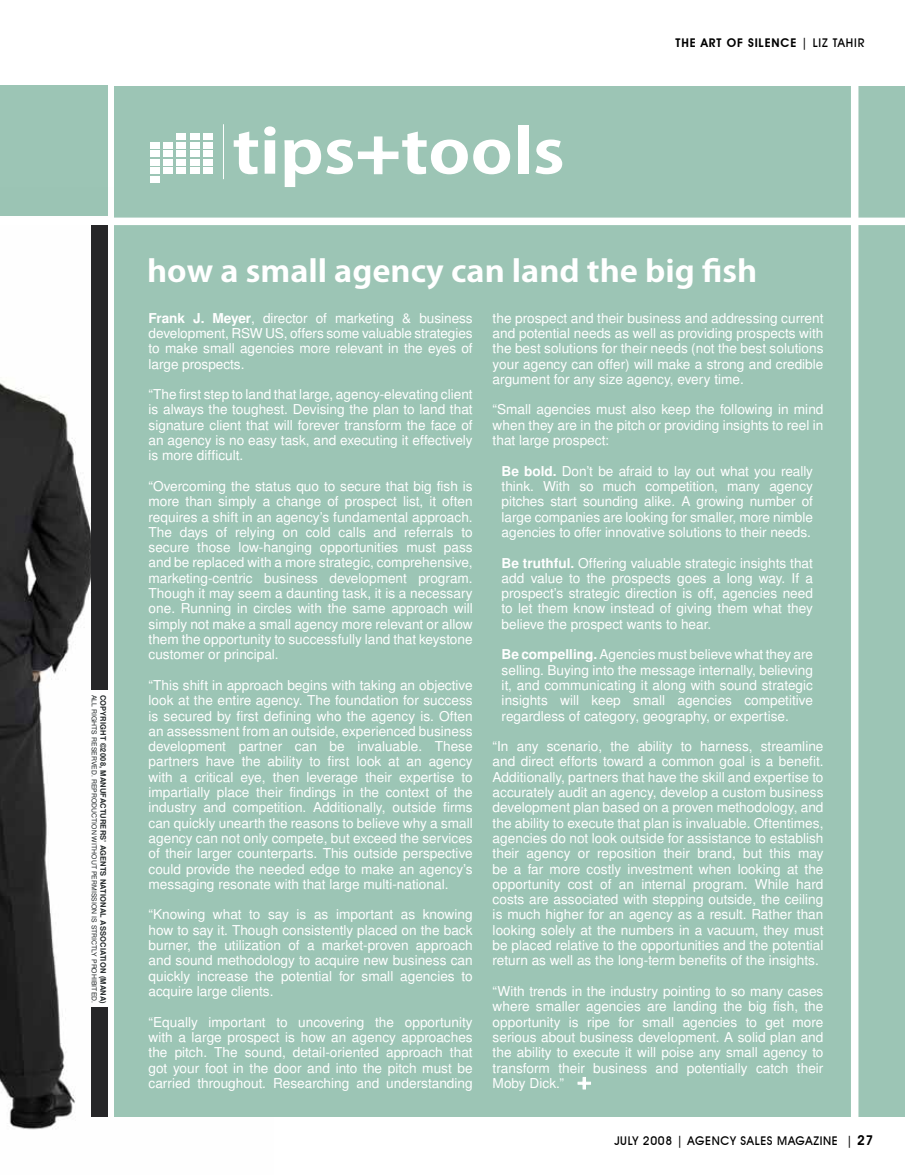
<style>
.page{position:relative;width:905px;height:1175px;background:#fff}
.page>*{position:absolute;margin:0;border:0;box-sizing:border-box;transform-origin:0 0}
.t1{font:700 60px "Koz Go Pro";color:#fff;scale:1.19 1}
.t2{font:700 29.55px "Koz Go Pro";color:#fff;scale:1.12 1}
.t3{font:800 18.9px "Koz Go Pro";color:#fff;scale:1.11 1}
.t4{font:13.5px/15.3px "Turkish Sans SSK";color:#fff;text-align:justify}
.t5{font:500 12px "Avant Garde IT Cby BT";letter-spacing:.05em;color:#000}
.t6{font:600 12px "Avant Garde IT Cby BT";letter-spacing:.07em;color:#000}
.t7{font:700 7.5px "Turkish Sans SSK";letter-spacing:.02em;color:#1f2425}
.t8{font:6.75px "Turkish Sans SSK";color:#1f2425}
.s1{font-weight:800}
.s2{font-weight:500}
.s3{font-weight:700}
.s4{font-weight:600;font-size:13.5px}
</style>
<div class="page">
<img style="left:0;top:187px;width:273px;height:943px">
<div style="left:0;top:86px;width:107px;height:130px;background:#9cc5b5"></div>
<div style="left:114px;top:85px;width:790px;height:1031px;background:#9cc5b5"></div>
<hr style="left:223px;top:124px;width:1px;height:55px;background:#fff">
<div style="left:150px;top:142px;width:9px;height:6px;background:#fff"></div>
<div style="left:150px;top:151px;width:9px;height:6px;background:#fff"></div>
<div style="left:150px;top:159px;width:9px;height:6px;background:#fff"></div>
<div style="left:150px;top:168px;width:9px;height:6px;background:#fff"></div>
<div style="left:150px;top:176px;width:9px;height:6px;background:#fff"></div>
<div style="left:176px;top:133px;width:10px;height:6px;background:#fff"></div>
<div style="left:176px;top:142px;width:10px;height:6px;background:#fff"></div>
<div style="left:176px;top:151px;width:10px;height:6px;background:#fff"></div>
<div style="left:176px;top:159px;width:10px;height:6px;background:#fff"></div>
<div style="left:176px;top:168px;width:10px;height:6px;background:#fff"></div>
<div style="left:163px;top:142px;width:10px;height:6px;background:#fff"></div>
<div style="left:163px;top:151px;width:10px;height:6px;background:#fff"></div>
<div style="left:163px;top:159px;width:10px;height:6px;background:#fff"></div>
<div style="left:163px;top:168px;width:10px;height:6px;background:#fff"></div>
<div style="left:190px;top:133px;width:9px;height:6px;background:#fff"></div>
<div style="left:190px;top:142px;width:9px;height:6px;background:#fff"></div>
<div style="left:190px;top:151px;width:9px;height:6px;background:#fff"></div>
<div style="left:190px;top:159px;width:9px;height:6px;background:#fff"></div>
<div style="left:190px;top:168px;width:9px;height:6px;background:#fff"></div>
<div style="left:203px;top:133px;width:9px;height:6px;background:#fff"></div>
<div style="left:203px;top:142px;width:9px;height:6px;background:#fff"></div>
<div style="left:203px;top:151px;width:9px;height:6px;background:#fff"></div>
<div style="left:203px;top:159px;width:9px;height:6px;background:#fff"></div>
<div style="left:203px;top:168px;width:9px;height:6px;background:#fff"></div>
<svg style="left:358px;top:136px;width:41px;height:39px"></svg>
<svg style="left:577px;top:1077px;width:14px;height:12px"></svg>
<div style="left:850px;top:72px;width:8px;height:1048px;background:#fff"></div>
<div style="left:0;top:218px;width:904px;height:7px;background:#fff"></div>
<svg style="left:110px;top:695px;width:1px;height:307px"></svg>
<div style="left:91px;top:225px;width:16px;height:464px;background:#262628"></div>
<div style="left:91px;top:1006px;width:16px;height:110px;background:#262628"></div>
<p class="t8" style="left:98px;top:695px;width:310px;rotate:90deg">All rights reserved. Reproduction without permission is strictly prohibited.</p>
<p class="t7" style="left:108px;top:695px;width:310px;rotate:90deg">Copyright ©2008, Manufacturers’ Agents National Association (MANA)</p>
<h1 class="t1" style="left:232px;top:113px;width:281px">tips<span class="s1">+</span>tools</h1>
<p class="t6" style="left:675px;top:35px;width:190px">THE ART OF SILENCE <span class="s2">| LIZ TAHIR</span></p>
<h2 class="t2" style="left:147px;top:252px;width:546px">how a small agency can land the big fish</h2>
<p class="t4" style="left:149px;top:310px;width:326px"><span class="s3">Frank J. Meyer</span>, director of marketing &amp; business development, RSW US, offers some valuable strategies to make small agencies more relevant in the eyes of large prospects.</p>
<p class="t4" style="left:149px;top:386px;width:326px">“The first step to land that large, agency-elevating client is always the toughest. Devising the plan to land that signature client that will forever transform the face of an agency is no easy task, and executing it effectively is more difficult.</p>
<p class="t4" style="left:149px;top:478px;width:326px">“Overcoming the status quo to secure that big fish is more than simply a change of prospect list, it often requires a shift in an agency’s fundamental approach.<br>The days of relying on cold calls and referrals to secure those low-hanging opportunities must pass and be replaced with a more strategic, comprehensive, marketing-centric business development program.<br>Though it may seem a daunting task, it is a necessary one. Running in circles with the same approach will simply not make a small agency more relevant or allow them the opportunity to successfully land that keystone customer or principal.</p>
<p class="t4" style="left:149px;top:677px;width:326px">“This shift in approach begins with taking an objective look at the entire agency. The foundation for success is secured by first defining who the agency is. Often an assessment from an outside, experienced business development partner can be invaluable. These partners have the ability to first look at an agency with a critical eye, then leverage their expertise to impartially place their findings in the context of the industry and competition. Additionally, outside firms can quickly unearth the reasons to believe why a small agency can not only compete, but exceed the services of their larger counterparts. This outside perspective could provide the needed edge to make an agency’s messaging resonate with that large multi-national.</p>
<p class="t4" style="left:149px;top:906px;width:326px">“Knowing what to say is as important as knowing how to say it. Though consistently placed on the back burner, the utilization of a market-proven approach and sound methodology to acquire new business can quickly increase the potential for small agencies to acquire large clients.</p>
<p class="t4" style="left:149px;top:1014px;width:326px">“Equally important to uncovering the opportunity with a large prospect is how an agency approaches the pitch. The sound, detail-oriented approach that got your foot in the door and into the pitch must be carried throughout. Researching and understanding</p>
<p class="t4" style="left:492px;top:310px;width:332px">the prospect and their business and addressing current and potential needs as well as providing prospects with the best solutions for their needs (not the best solutions your agency can offer) will make a strong and credible argument for any size agency, every time.</p>
<p class="t4" style="left:492px;top:402px;width:332px">“Small agencies must also keep the following in mind when they are in the pitch or providing insights to reel in that large prospect:</p>
<p class="t4" style="left:501px;top:463px;width:313px"><span class="s3">Be bold.</span> Don’t be afraid to lay out what you really think. With so much competition, many agency pitches start sounding alike. A growing number of large companies are looking for smaller, more nimble agencies to offer innovative solutions to their needs.</p>
<p class="t4" style="left:501px;top:555px;width:313px"><span class="s3">Be truthful.</span> Offering valuable strategic insights that add value to the prospects goes a long way. If a prospect’s strategic direction is off, agencies need to let them know instead of giving them what they believe the prospect wants to hear.</p>
<p class="t4" style="left:501px;top:646px;width:313px"><span class="s3">Be compelling.</span> Agencies must believe what they are selling. Buying into the message internally, believing it, and communicating it along with sound strategic insights will keep small agencies competitive regardless of category, geography, or expertise.</p>
<p class="t4" style="left:492px;top:738px;width:332px">“In any scenario, the ability to harness, streamline and direct efforts toward a common goal is a benefit.<br>Additionally, partners that have the skill and expertise to accurately audit an agency, develop a custom business development plan based on a proven methodology, and the ability to execute that plan is invaluable. Oftentimes, agencies do not look outside for assistance to establish their agency or reposition their brand, but this may be a far more costly investment when looking at the opportunity cost of an internal program. While hard costs are associated with stepping outside, the ceiling is much higher for an agency as a result. Rather than looking solely at the numbers in a vacuum, they must be placed relative to the opportunities and the potential return as well as the long-term benefits of the insights.</p>
<p class="t4" style="left:492px;top:983px;width:332px">“With trends in the industry pointing to so many cases where smaller agencies are landing the big fish, the opportunity is ripe for small agencies to get more serious about business development. A solid plan and the ability to execute it will poise any small agency to transform their business and potentially catch their Moby Dick.”</p>
<h3 class="t3" style="left:577px;top:1069px;width:14px">+</h3>
<p class="t5" style="left:614px;top:1133px;width:260px">JULY 2008 | AGENCY SALES MAGAZINE | <span class="s4">27</span></p>
</div>
